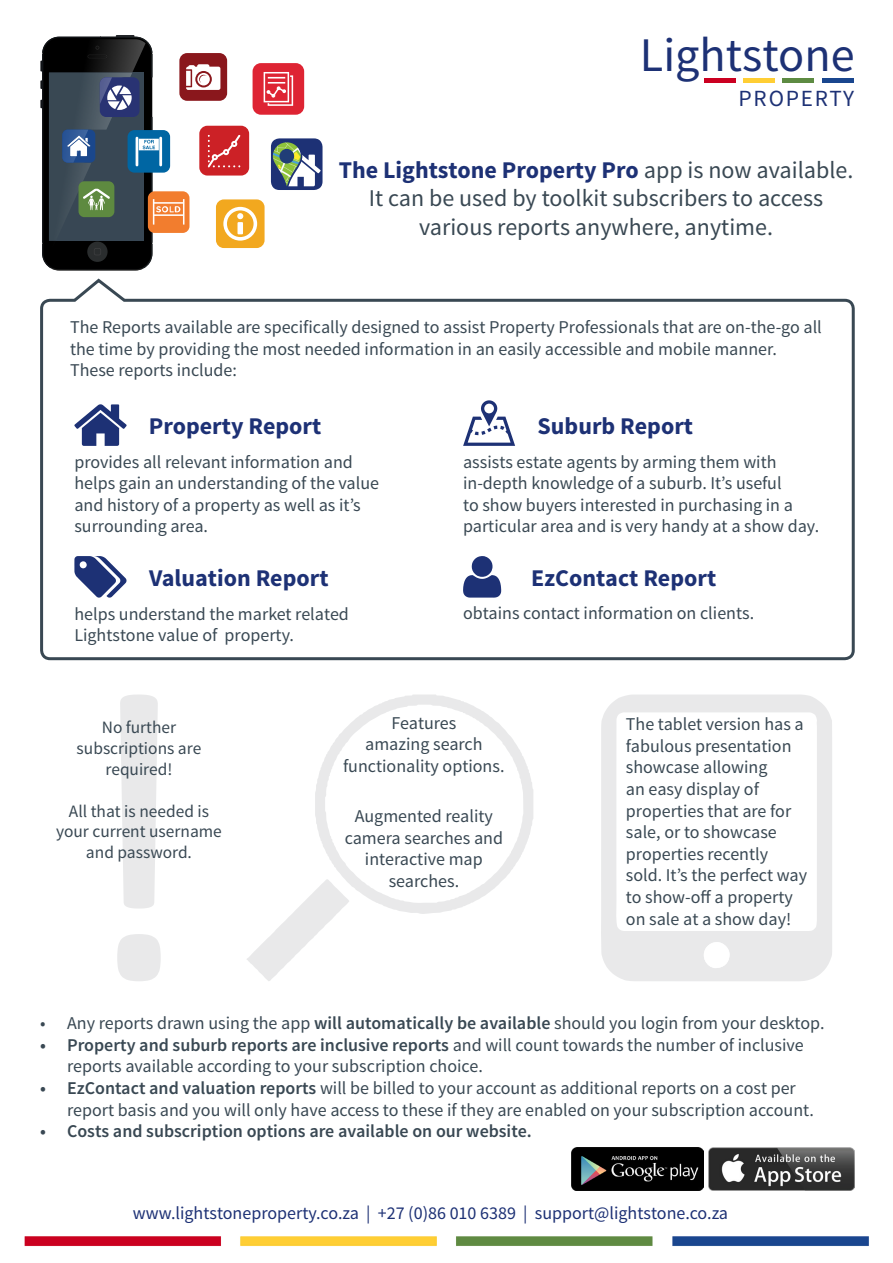
<style>
.page{position:relative;width:893px;height:1263px;background:#fff}
.page>*{position:absolute;margin:0;border:0;box-sizing:border-box;transform-origin:0 0}
.t1{font:48.3px "Source Sans Pro";color:#1d3175}
.t2{font:24px/28.8px "Source Sans Pro";color:#394853;text-align:center}
.t3{font:700 24px "Source Sans Pro";color:#1d3175}
.t4{font:23.1px "Source Sans Pro";letter-spacing:.075em;color:#1d3175}
.t5{font:18px/21.6px "Source Sans Pro";color:#394853}
.t6{font:18px "Source Sans Pro";color:#1d3175}
.t7{font:600 18px "Source Sans Pro";color:#394853}
.t8{font:17.4px/20.9px "Source Sans Pro";color:#394853;text-align:center}
.s1{font-weight:700;color:#1d3175}
.s2{font-weight:600}
</style>
<div class="page">
<div style="left:704px;top:78px;width:32px;height:5px;background:#cb0021"></div>
<div style="left:743px;top:78px;width:32px;height:5px;background:#ffce34"></div>
<div style="left:782px;top:78px;width:32px;height:5px;background:#5d8b42"></div>
<div style="left:822px;top:78px;width:31px;height:5px;background:#19468e"></div>
<img style="left:24px;top:1236px;width:845px;height:10px">
<svg style="left:117px;top:694px;width:44px;height:287px"></svg>
<div style="left:601px;top:694px;width:231px;height:287px;background:#e9e9ea"></div>
<svg style="left:616px;top:712px;width:201px;height:219px"></svg>
<svg style="left:704px;top:942px;width:26px;height:26px"></svg>
<svg style="left:378px;top:694px;width:155px;height:155px"></svg>
<svg style="left:247px;top:705px;width:277px;height:276px"></svg>
<div style="left:253px;top:63px;width:51px;height:52px;background:#de2433;border-radius:8px"></div>
<svg style="left:264px;top:72px;width:29px;height:34px"></svg>
<div style="left:216px;top:199px;width:49px;height:49px;background:#f2a81f;border-radius:8px"></div>
<svg style="left:40px;top:35px;width:217px;height:236px"></svg>
<img style="left:100px;top:77px;width:12px;height:27px">
<img style="left:62px;top:130px;width:26px;height:33px">
<img style="left:70px;top:147px;width:12px;height:9px">
<img style="left:67px;top:136px;width:17px;height:11px">
<div style="left:271px;top:138px;width:52px;height:52px;background:#1d3175;border-radius:9px"></div>
<svg style="left:270px;top:140px;width:51px;height:50px"></svg>
<img style="left:272px;top:142px;width:29px;height:44px">
<div style="left:279px;top:149px;width:15px;height:15px;background:#203d77;border-radius:50%"></div>
<img style="left:571px;top:1147px;width:132px;height:43px">
<img style="left:709px;top:1147px;width:146px;height:43px">
<svg style="left:40px;top:278px;width:815px;height:383px"></svg>
<p class="t1" style="left:640px;top:25px;width:216px">Lightstone</p>
<p class="t4" style="left:738px;top:84px;width:117px">PROPERTY</p>
<p class="t2" style="left:339px;top:156px;width:516px"><span class="s1">The Lightstone Property Pro</span> app is now available.<br>It can be used by toolkit subscribers to access various reports anywhere, anytime.</p>
<p class="t5" style="left:70px;top:317px;width:753px">The Reports available are specifically designed to assist Property Professionals that are on-the-go all the time by providing the most needed information in an easily accessible and mobile manner.</p>
<p class="t5" style="left:70px;top:360px;width:168px">These reports include:</p>
<p class="t3" style="left:149px;top:411px;width:174px">Property Report</p>
<p class="t3" style="left:538px;top:411px;width:157px">Suburb Report</p>
<p class="t5" style="left:74px;top:451px;width:306px">provides all relevant information and helps gain an understanding of the value and history of a property as well as it’s surrounding area.</p>
<p class="t5" style="left:463px;top:451px;width:358px">assists estate agents by arming them with in-depth knowledge of a suburb. It’s useful<br>to show buyers interested in purchasing in a particular area and is very handy at a show day.</p>
<p class="t3" style="left:149px;top:562px;width:181px">Valuation Report</p>
<p class="t3" style="left:531px;top:562px;width:187px">EzContact Report</p>
<p class="t5" style="left:74px;top:603px;width:276px">helps understand the market related<br>Lightstone value of property.</p>
<p class="t5" style="left:463px;top:603px;width:293px">obtains contact information on clients.</p>
<p class="t8" style="left:77px;top:717px;width:126px">No further subscriptions are required!</p>
<p class="t8" style="left:56px;top:801px;width:167px">All that is needed is your current username and password.</p>
<p class="t5" style="left:391px;top:712px;width:66px">Features</p>
<p class="t5" style="left:365px;top:734px;width:119px">amazing search</p>
<p class="t5" style="left:343px;top:755px;width:163px">functionality options.</p>
<p class="t5" style="left:355px;top:805px;width:140px">Augmented reality</p>
<p class="t5" style="left:345px;top:827px;width:160px;text-align:center">camera searches and interactive map</p>
<p class="t5" style="left:389px;top:870px;width:72px">searches.</p>
<p class="t5" style="left:626px;top:714px;width:183px">The tablet version has a fabulous presentation showcase allowing<br>an easy display of properties that are for sale, or to showcase properties recently sold. It’s the perfect way to show-off a property on sale at a show day!</p>
<p class="t5" style="left:40px;top:1013px;width:786px">• Any reports drawn using the app <span class="s2">will automatically be available</span> should you login from your desktop.</p>
<p class="t5" style="left:67px;top:1034px;width:738px;text-indent:-27px"><span class="s2">• Property and suburb reports are inclusive reports</span> and will count towards the number of inclusive reports available according to your subscription choice.</p>
<p class="t5" style="left:67px;top:1077px;width:748px;text-indent:-27px"><span class="s2">• EzContact and valuation reports</span> will be billed to your account as additional reports on a cost per report basis and you will only have access to these if they are enabled on your subscription account.</p>
<p class="t7" style="left:40px;top:1120px;width:493px">• Costs and subscription options are available on our website.</p>
<p class="t6" style="left:133px;top:1202px;width:597px">www.lightstoneproperty.co.za | +27 (0)86 010 6389 | support@lightstone.co.za</p>
</div>
